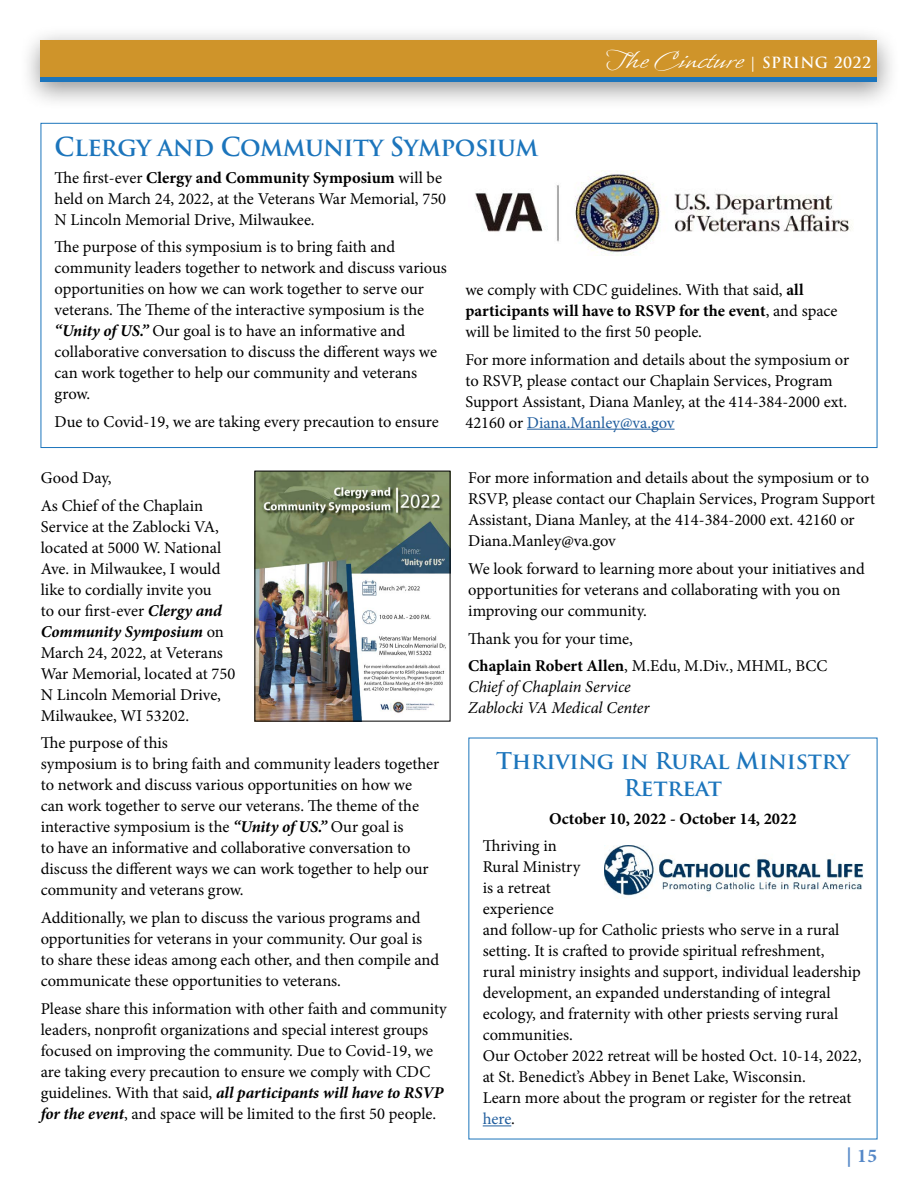
<style>
.page{position:relative;width:918px;height:1188px;background:#fff}
.page>*{position:absolute;margin:0;border:0;box-sizing:border-box;transform-origin:0 0}
.t1{font:30px "Whisper ROB";letter-spacing:.03em;color:#fff}
.t2{font:700 25.5px "Trajan Pro";letter-spacing:-.02em;color:#1c75bc}
.t3{font:700 22.5px/27px "Trajan Pro";letter-spacing:-.01em;color:#1c75bc;text-align:center}
.t4{font:700 19.5px "Minion Pro";color:#5688c7}
.t5{font:16.5px/21px "Minion Pro";color:#000}
.t6{font:italic 16.5px/21px "Minion Pro";letter-spacing:-.005em;color:#000}
.t7{font:700 16.5px "Minion Pro";color:#000}
.s1{font-family:"Trajan Pro";font-weight:700;font-size:15px}
.s2{font-weight:700}
.s3{font-weight:700;font-style:italic}
.s4{color:#215e9e}
</style>
<div class="page">
<div style="left:19px;top:25px;width:881px;height:85px;background:#000;opacity:.42"></div>
<div style="left:40px;top:40px;width:838px;height:42px;background:#cf942a"></div>
<hr style="left:40px;top:78px;width:838px;height:4px;background:#1c75bc">
<img style="left:257px;top:473px;width:191px;height:246px">
<hr style="left:527px;top:429px;width:148px;height:1px;background:#215e9e">
<img style="left:475px;top:171px;width:376px;height:84px">
<svg style="left:483px;top:1126px;width:28px;height:1px"></svg>
<img style="left:604px;top:845px;width:259px;height:52px">
<h1 class="t1" style="left:606px;top:45px;width:267px">The Cincture <span class="s1">| SPRING 2022</span></h1>
<h2 class="t2" style="left:55px;top:131px;width:485px">Clergy and Community Symposium</h2>
<p class="t5" style="left:55px;top:167px;width:393px">The first-ever <span class="s2">Clergy and Community Symposium</span> will be held on March 24, 2022, at the Veterans War Memorial, 750<br>N Lincoln Memorial Drive, Milwaukee.</p>
<p class="t5" style="left:55px;top:237px;width:394px">The purpose of this symposium is to bring faith and community leaders together to network and discuss various opportunities on how we can work together to serve our veterans. The Theme of the interactive symposium is the <span class="s3">“Unity of US.”</span> Our goal is to have an informative and collaborative conversation to discuss the different ways we can work together to help our community and veterans grow.</p>
<p class="t5" style="left:55px;top:411px;width:386px">Due to Covid-19, we are taking every precaution to ensure</p>
<p class="t5" style="left:465px;top:279px;width:374px">we comply with CDC guidelines. With that said, <span class="s2">all participants will have to RSVP for the event</span>, and space will be limited to the first 50 people.</p>
<p class="t5" style="left:465px;top:349px;width:385px">For more information and details about the symposium or to RSVP, please contact our Chaplain Services, Program Support Assistant, Diana Manley, at the 414-384-2000 ext.<br>42160 or <span class="s4">Diana.Manley@va.gov</span></p>
<p class="t5" style="left:41px;top:464px;width:164px;line-height:27.8px">Good Day,<br>As Chief of the Chaplain</p>
<p class="t5" style="left:41px;top:516px;width:196px">Service at the Zablocki VA, located at 5000 W. National<br>Ave. in Milwaukee, I would like to cordially invite you<br>to our first-ever <span class="s3">Clergy and<br>Community Symposium</span> on<br>March 24, 2022, at Veterans<br>War Memorial, located at 750<br>N Lincoln Memorial Drive,<br>Milwaukee, WI 53202.</p>
<p class="t5" style="left:41px;top:733px;width:400px">The purpose of this<br>symposium is to bring faith and community leaders together to network and discuss various opportunities on how we can work together to serve our veterans. The theme of the interactive symposium is the <span class="s3">“Unity of US.”</span> Our goal is<br>to have an informative and collaborative conversation to discuss the different ways we can work together to help our community and veterans grow.</p>
<p class="t5" style="left:41px;top:908px;width:400px">Additionally, we plan to discuss the various programs and opportunities for veterans in your community. Our goal is to share these ideas among each other, and then compile and communicate these opportunities to veterans.</p>
<p class="t5" style="left:41px;top:998px;width:408px">Please share this information with other faith and community leaders, nonprofit organizations and special interest groups focused on improving the community. Due to Covid-19, we are taking every precaution to ensure we comply with CDC guidelines. With that said, <span class="s3">all participants will have to RSVP for the event</span>, and space will be limited to the first 50 people.</p>
<p class="t5" style="left:468px;top:467px;width:408px">For more information and details about the symposium or to RSVP, please contact our Chaplain Services, Program Support Assistant, Diana Manley, at the 414-384-2000 ext. 42160 or Diana.Manley@va.gov</p>
<p class="t5" style="left:468px;top:558px;width:398px">We look forward to learning more about your initiatives and opportunities for veterans and collaborating with you on improving our community.</p>
<p class="t5" style="left:468px;top:624px;width:361px;line-height:27.8px">Thank you for your time,<br><span class="s2">Chaplain Robert Allen</span>, M.Edu, M.Div., MHML, BCC</p>
<p class="t6" style="left:468px;top:676px;width:183px">Chief of Chaplain Service<br>Zablocki VA Medical Center</p>
<h3 class="t3" style="left:496px;top:747px;width:355px">Thriving in Rural Ministry<br>Retreat</h3>
<p class="t7" style="left:549px;top:807px;width:249px">October 10, 2022 - October 14, 2022</p>
<p class="t5" style="left:483px;top:836px;width:380px">Thriving in<br>Rural Ministry<br>is a retreat<br>experience<br>and follow-up for Catholic priests who serve in a rural setting. It is crafted to provide spiritual refreshment,<br>rural ministry insights and support, individual leadership development, an expanded understanding of integral ecology, and fraternity with other priests serving rural communities.<br>Our October 2022 retreat will be hosted Oct. 10-14, 2022, at St. Benedict’s Abbey in Benet Lake, Wisconsin.<br>Learn more about the program or register for the retreat <span class="s4">here</span>.</p>
<p class="t4" style="left:846px;top:1142px;width:33px">| 15</p>
</div>
